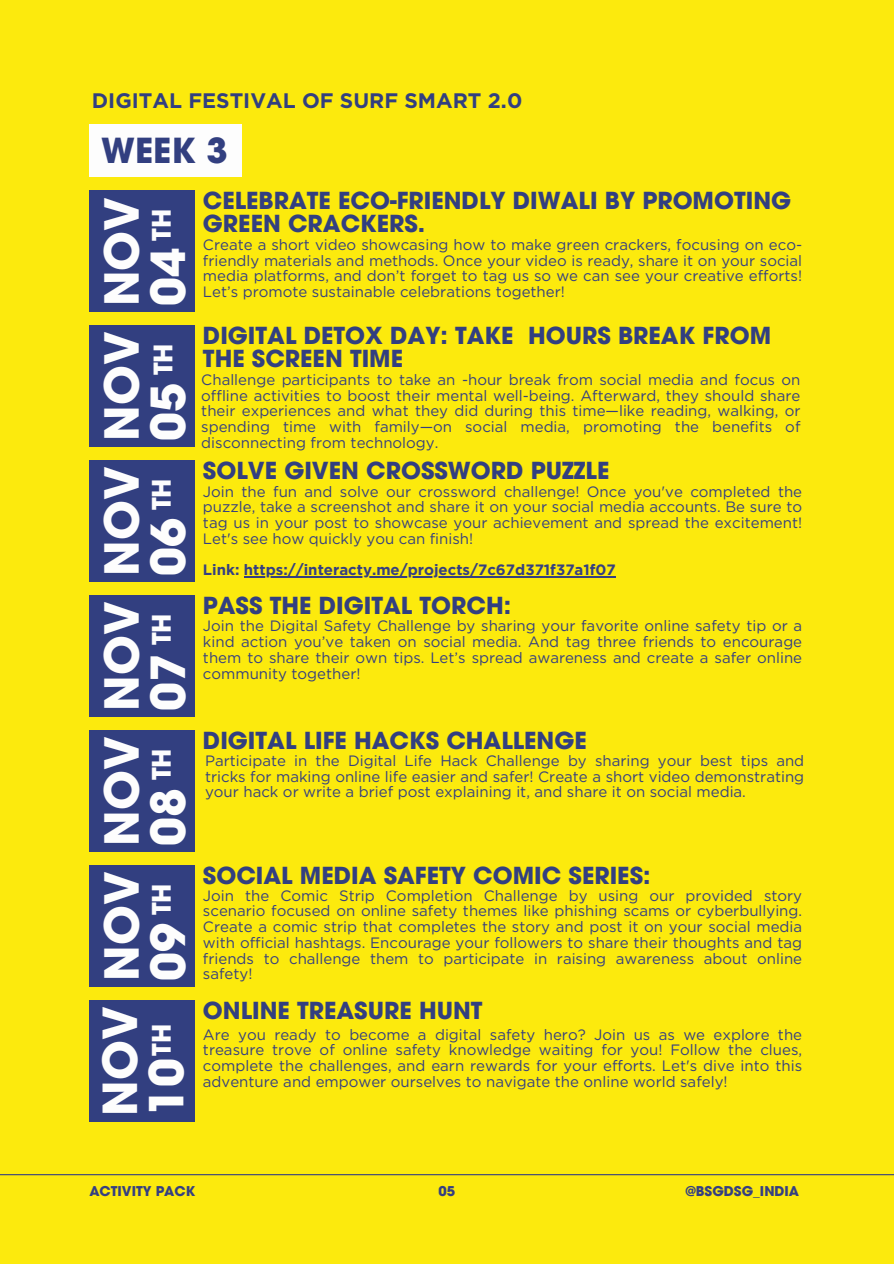
<style>
.page{position:relative;width:894px;height:1264px;background:#fff}
.page>*{position:absolute;margin:0;border:0;box-sizing:border-box;transform-origin:0 0}
.t1{font:700 46.8px/46.2px "ITC Avant Garde Pro";color:#fdfdfd}
.t2{font:700 34.5px "ITC Avant Garde Pro";color:#323f80}
.t3{font:700 25.5px "ITC Avant Garde Pro";color:#fdfdfd}
.t4{font:700 23.4px/23.1px "ITC Avant Garde Pro";color:#323f80}
.t5{font:700 21px "Gotham";color:#323f80}
.t6{font:15px/15.8px "Gotham";color:#353f81;text-align:justify}
.t7{font:700 15px "Gotham";color:#353f81}
.t8{font:700 13.5px "ITC Avant Garde Pro";color:#353f81}
</style>
<div class="page">
<div style="left:0;top:0;width:893px;height:1263px;background:#fcea0d"></div>
<div style="left:89px;top:190px;width:106px;height:121px;background:#323f80"></div>
<div style="left:89px;top:325px;width:106px;height:121px;background:#323f80"></div>
<div style="left:89px;top:460px;width:106px;height:121px;background:#323f80"></div>
<div style="left:89px;top:595px;width:106px;height:121px;background:#323f80"></div>
<div style="left:89px;top:730px;width:106px;height:121px;background:#323f80"></div>
<div style="left:89px;top:865px;width:106px;height:121px;background:#323f80"></div>
<div style="left:89px;top:1000px;width:106px;height:121px;background:#323f80"></div>
<div style="left:89px;top:125px;width:153px;height:52px;background:#fdfdfd"></div>
<hr style="left:0;top:1174px;width:893px;height:1px;background:#353f81">
<hr style="left:244px;top:576px;width:371px;height:1px;background:#353f81">
<p class="t5" style="left:92px;top:88px;width:432px">DIGITAL FESTIVAL OF SURF SMART 2.0</p>
<h3 class="t2" style="left:101px;top:138px;width:128px">WEEK 3</h3>
<h2 class="t1" style="left:104px;top:306px;width:111px;rotate:-90deg">NOV<br>04</h2>
<h1 class="t3" style="left:152px;top:241px;width:33px;rotate:-90deg">TH</h1>
<h1 class="t1" style="left:104px;top:440px;width:111px;rotate:-90deg">NOV<br>05</h1>
<p class="t3" style="left:154px;top:375px;width:33px;rotate:-90deg">TH</p>
<p class="t1" style="left:104px;top:575px;width:111px;rotate:-90deg">NOV<br>06</p>
<h6 class="t3" style="left:152px;top:510px;width:33px;rotate:-90deg">TH</h6>
<h3 class="t1" style="left:104px;top:710px;width:111px;rotate:-90deg">NOV<br>07</h3>
<h3 class="t3" style="left:152px;top:645px;width:33px;rotate:-90deg">TH</h3>
<p class="t1" style="left:104px;top:845px;width:111px;rotate:-90deg">NOV<br>08</p>
<h3 class="t1" style="left:104px;top:980px;width:111px;rotate:-90deg">NOV<br>09</h3>
<h3 class="t1" style="left:103px;top:1115px;width:111px;rotate:-90deg">NOV<br>10</h3>
<h1 class="t3" style="left:152px;top:780px;width:33px;rotate:-90deg">TH</h1>
<h3 class="t3" style="left:152px;top:915px;width:33px;rotate:-90deg">TH</h3>
<p class="t3" style="left:152px;top:1056px;width:33px;rotate:-90deg">TH</p>
<h4 class="t4" style="left:203px;top:192px;width:589px">CELEBRATE ECO-FRIENDLY DIWALI BY PROMOTING<br>GREEN CRACKERS.</h4>
<h3 class="t6" style="left:203px;top:237px;width:600px">Create a short video showcasing how to make green crackers, focusing on eco&shy;friendly materials and methods. Once your video is ready, share it on your social media platforms, and don’t forget to tag us so we can see your creative efforts!<br>Let’s promote sustainable celebrations together!</h3>
<h3 class="t4" style="left:203px;top:327px;width:569px">DIGITAL DETOX DAY: TAKE HOURS BREAK FROM<br>THE SCREEN TIME</h3>
<h3 class="t6" style="left:201px;top:371px;width:600px">Challenge participants to take an -hour break from social media and focus on offline activities to boost their mental well-being. Afterward, they should share their experiences and what they did during this time—like reading, walking, or spending time with family—on social media, promoting the benefits of disconnecting from technology.</h3>
<p class="t6" style="left:203px;top:483px;width:600px">Join the fun and solve our crossword challenge! Once you've completed the puzzle, take a screenshot and share it on your social media accounts. Be sure to tag us in your post to showcase your achievement and spread the excitement!<br>Let's see how quickly you can finish!</p>
<h3 class="t7" style="left:203px;top:561px;width:414px">Link: https://interacty.me/projects/7c67d371f37a1f07</h3>
<h3 class="t4" style="left:203px;top:462px;width:408px">SOLVE GIVEN CROSSWORD PUZZLE</h3>
<h3 class="t4" style="left:203px;top:596px;width:309px">PASS THE DIGITAL TORCH:</h3>
<h5 class="t6" style="left:203px;top:618px;width:600px">Join the Digital Safety Challenge by sharing your favorite online safety tip or a kind action you’ve taken on social media. And tag three friends to encourage them to share their own tips. Let’s spread awareness and create a safer online community together!</h5>
<h1 class="t4" style="left:203px;top:731px;width:385px">DIGITAL LIFE HACKS CHALLENGE</h1>
<p class="t6" style="left:205px;top:752px;width:600px">Participate in the Digital Life Hack Challenge by sharing your best tips and tricks for making online life easier and safer! Create a short video demonstrating your hack or write a brief post explaining it, and share it on social media.</p>
<h3 class="t4" style="left:203px;top:866px;width:449px">SOCIAL MEDIA SAFETY COMIC SERIES:</h3>
<h5 class="t6" style="left:203px;top:887px;width:600px">Join the Comic Strip Completion Challenge by using our provided story scenario focused on online safety themes like phishing scams or cyberbullying.<br>Create a comic strip that completes the story and post it on your social media with official hashtags. Encourage your followers to share their thoughts and tag friends to challenge them to participate in raising awareness about online safety!</h5>
<h1 class="t4" style="left:203px;top:1001px;width:281px">ONLINE TREASURE HUNT</h1>
<p class="t6" style="left:203px;top:1026px;width:600px">Are you ready to become a digital safety hero? Join us as we explore the treasure trove of online safety knowledge waiting for you! Follow the clues, complete the challenges, and earn rewards for your efforts. Let's dive into this adventure and empower ourselves to navigate the online world safely!</p>
<h3 class="t8" style="left:89px;top:1185px;width:107px">ACTIVITY PACK</h3>
<h1 class="t8" style="left:438px;top:1185px;width:18px">05</h1>
<h1 class="t8" style="left:685px;top:1185px;width:115px">@BSGDSG_INDIA</h1>
</div>
